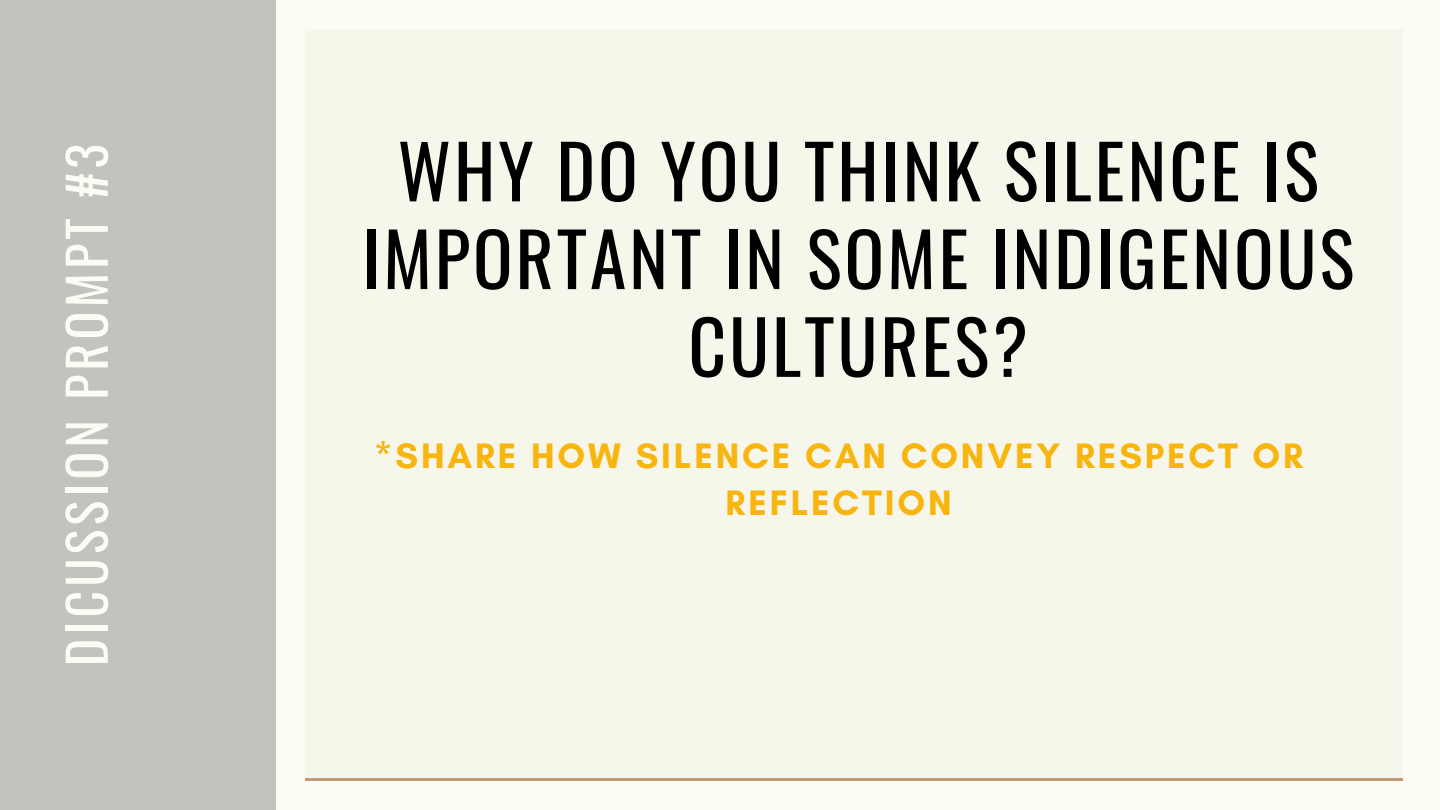
<style>
.page{position:relative;width:1440px;height:810px;background:#fbfdf4}
.page>*{position:absolute;margin:0;border:0;box-sizing:border-box;transform-origin:0 0}
.t1{font:73.6px/87.8px "Oswald";letter-spacing:.04em;color:#000;text-align:center}
.t2{font:52px "Oswald";letter-spacing:.08em;color:#fbfdf4}
.t3{font:700 36px/46.5px "Glacial Indifference";letter-spacing:.08em;color:#f8b50d;text-align:center}
</style>
<div class="page">
<div style="left:0;top:0;width:276px;height:810px;background:#c2c3be"></div>
<div style="left:305px;top:29px;width:1098px;height:752px;background:#f7f6eb"></div>
<hr style="left:305px;top:778px;width:1098px;height:3px;background:#c29a74">
<p class="t2" style="left:46px;top:666px;width:524px;rotate:-90deg">DICUSSION PROMPT #3</p>
<h2 class="t1" style="left:362px;top:124px;width:994px">WHY DO YOU THINK SILENCE IS<br>IMPORTANT IN SOME INDIGENOUS<br>CULTURES?</h2>
<p class="t3" style="left:374px;top:432px;width:930px">*SHARE HOW SILENCE CAN CONVEY RESPECT OR<br>REFLECTION</p>
</div>
